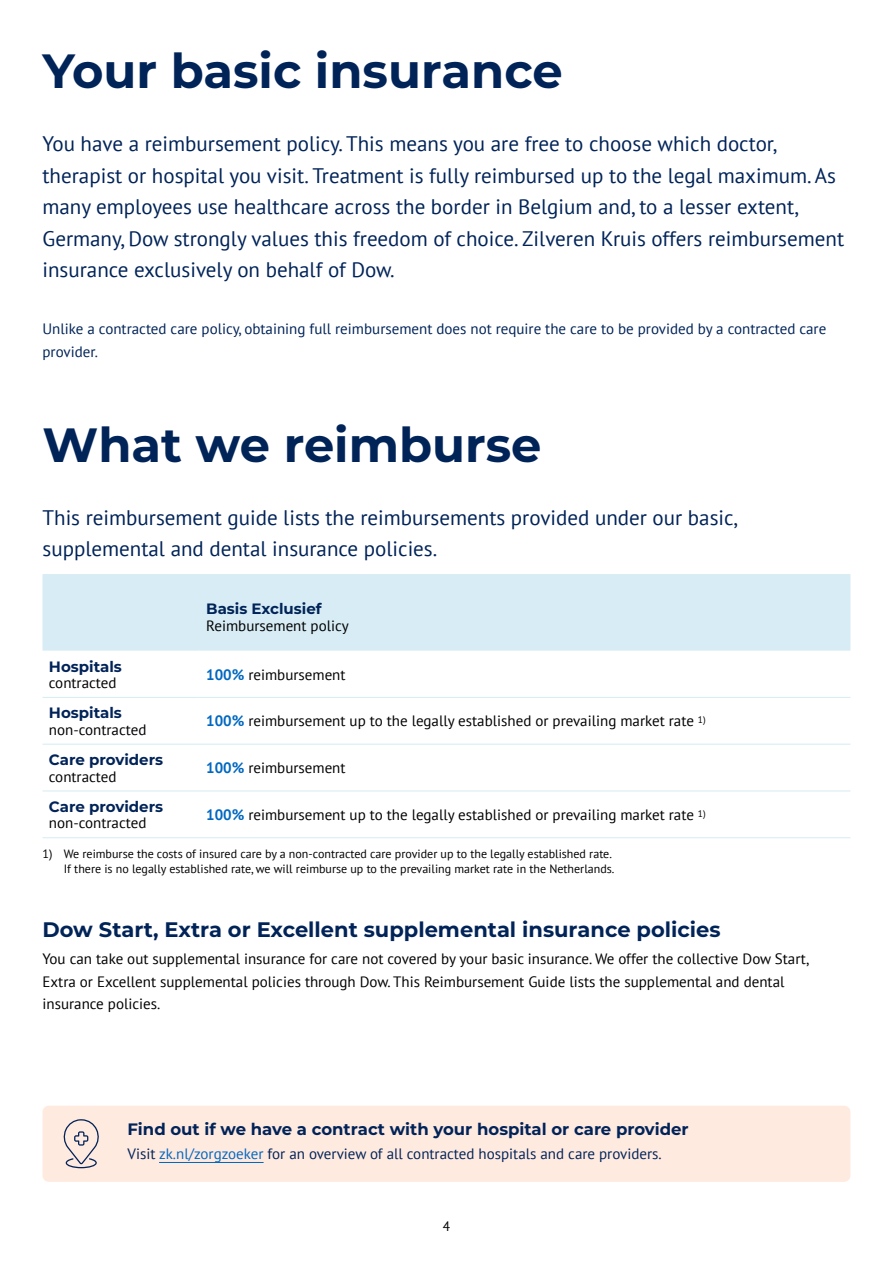
<style>
.page{position:relative;width:893px;height:1263px;background:#fff}
.page>*{position:absolute;margin:0;border:0;box-sizing:border-box;transform-origin:0 0}
.Kop_titel{font:700 48px "Montserrat";color:#002358}
.Intro{font:21px/31.5px "PT Sans";color:#002358}
.Alinea_kop{font:700 21px "Montserrat";color:#002358}
.Hoofkop_roze_kader{font:700 16.5px "Montserrat";color:#002358}
.Platte_tekst_tabel_p{font:15px "PT Sans";color:#000}
.Brood{font:15px/22.5px "PT Sans";color:#000}
.Brood_Blauw{font:15px/22.5px "PT Sans";color:#002358}
.Subtekst_roze_kader{font:15px "PT Sans";color:#002358}
.Kop_tabel_pagina_2{font:700 15px "Montserrat";color:#002358}
.t1{font:13.5px "PT Sans";color:#000}
.Voetnoten_pagina_2{font:12px/15px "PT Sans";color:#000;text-align:right}
.s1{font-weight:700;color:#0068c1}
.s2{color:#0068c1}
</style>
<div class="page">
<div style="left:43px;top:574px;width:807px;height:77px;background:#d7ecf4"></div>
<hr style="left:43px;top:697px;width:157px;height:1px;background:#d7ecf4">
<hr style="left:200px;top:697px;width:650px;height:1px;background:#d7ecf4">
<hr style="left:43px;top:744px;width:157px;height:1px;background:#d7ecf4">
<hr style="left:200px;top:744px;width:650px;height:1px;background:#d7ecf4">
<hr style="left:43px;top:790px;width:157px;height:1px;background:#d7ecf4">
<hr style="left:200px;top:790px;width:650px;height:1px;background:#d7ecf4">
<hr style="left:43px;top:837px;width:157px;height:1px;background:#d7ecf4">
<hr style="left:200px;top:837px;width:650px;height:1px;background:#d7ecf4">
<div style="left:43px;top:1106px;width:807px;height:76px;background:#ffeae0;border-radius:6px"></div>
<hr style="left:159px;top:1162px;width:105px;height:1px;background:#0068c1">
<svg style="left:63px;top:1119px;width:36px;height:49px"></svg>
<h1 class="Kop_titel" style="left:43px;top:36px;width:522px">Your basic insurance</h1>
<h2 class="Intro" style="left:43px;top:127px;width:803px">You have a reimbursement policy. This means you are free to choose which doctor, therapist or hospital you visit. Treatment is fully reimbursed up to the legal maximum. As many employees use healthcare across the border in Belgium and, to a lesser extent, Germany, Dow strongly values this freedom of choice. Zilveren Kruis offers reimbursement insurance exclusively on behalf of Dow.</h2>
<p class="Brood_Blauw" style="left:43px;top:317px;width:785px">Unlike a contracted care policy, obtaining full reimbursement does not require the care to be provided by a contracted care provider.</p>
<h1 class="Kop_titel" style="left:43px;top:410px;width:501px">What we reimburse</h1>
<h2 class="Intro" style="left:43px;top:501px;width:697px">This reimbursement guide lists the reimbursements provided under our basic, supplemental and dental insurance policies.</h2>
<h3 class="Kop_tabel_pagina_2" style="left:49px;top:655px;width:75px">Hospitals</h3>
<p class="Platte_tekst_tabel_p" style="left:49px;top:673px;width:69px">contracted</p>
<h3 class="Kop_tabel_pagina_2" style="left:49px;top:702px;width:75px">Hospitals</h3>
<p class="Platte_tekst_tabel_p" style="left:49px;top:720px;width:99px">non-contracted</p>
<h3 class="Kop_tabel_pagina_2" style="left:49px;top:749px;width:116px">Care providers</h3>
<p class="Platte_tekst_tabel_p" style="left:49px;top:767px;width:69px">contracted</p>
<h3 class="Kop_tabel_pagina_2" style="left:206px;top:598px;width:117px">Basis Exclusief</h3>
<p class="Platte_tekst_tabel_p" style="left:206px;top:616px;width:144px">Reimbursement policy</p>
<p class="Platte_tekst_tabel_p" style="left:206px;top:665px;width:141px"><span class="s1">100%</span> reimbursement</p>
<p class="Platte_tekst_tabel_p" style="left:206px;top:711px;width:501px"><span class="s1">100%</span> reimbursement up to the legally established or prevailing market rate <sup>1)</sup></p>
<p class="Platte_tekst_tabel_p" style="left:206px;top:758px;width:141px"><span class="s1">100%</span> reimbursement</p>
<h3 class="Kop_tabel_pagina_2" style="left:49px;top:796px;width:116px">Care providers</h3>
<p class="Platte_tekst_tabel_p" style="left:49px;top:813px;width:99px">non-contracted</p>
<p class="Platte_tekst_tabel_p" style="left:206px;top:805px;width:501px"><span class="s1">100%</span> reimbursement up to the legally established or prevailing market rate <sup>1)</sup></p>
<p class="Voetnoten_pagina_2" style="left:43px;top:846px;width:573px">1) We reimburse the costs of insured care by a non-contracted care provider up to the legally established rate.<br>If there is no legally established rate, we will reimburse up to the prevailing market rate in the Netherlands.</p>
<h2 class="Alinea_kop" style="left:43px;top:915px;width:680px">Dow Start, Extra or Excellent supplemental insurance policies</h2>
<p class="Brood" style="left:43px;top:947px;width:768px">You can take out supplemental insurance for care not covered by your basic insurance. We offer the collective Dow Start,<br>Extra or Excellent supplemental policies through Dow. This Reimbursement Guide lists the supplemental and dental insurance policies.</p>
<h3 class="Hoofkop_roze_kader" style="left:128px;top:1118px;width:563px">Find out if we have a contract with your hospital or care provider</h3>
<p class="Subtekst_roze_kader" style="left:128px;top:1144px;width:536px">Visit <span class="s2">zk.nl/zorgzoeker</span> for an overview of all contracted hospitals and care providers.</p>
<p class="t1" style="left:443px;top:1217px;width:9px">4</p>
</div>
